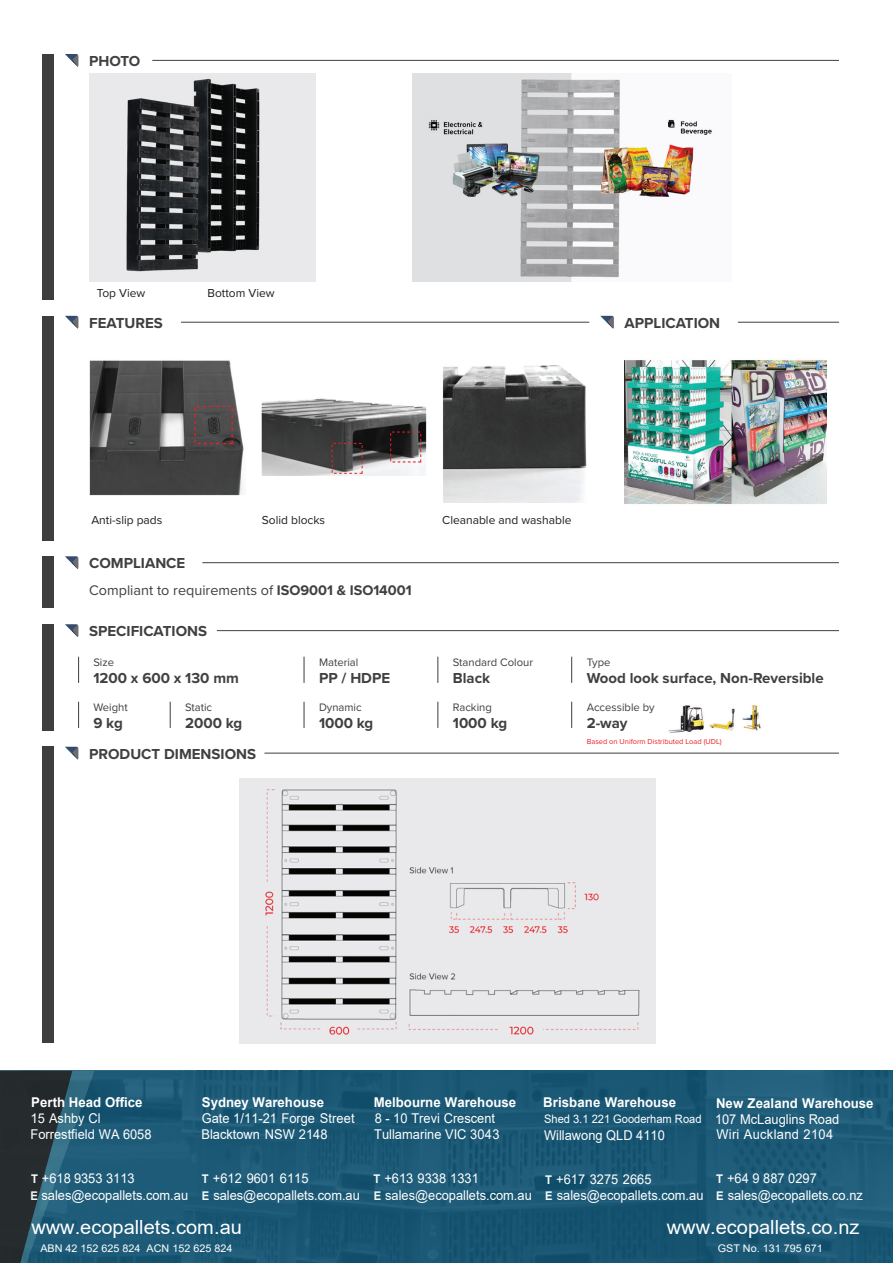
<style>
.page{position:relative;width:893px;height:1263px;background:#fff}
.page>*{position:absolute;margin:0;border:0;box-sizing:border-box;transform-origin:0 0}
.t1{font:19.5px "Arial";color:#fff}
.t2{font:700 15px "Proxima Nova";color:#413f41}
.t3{font:14.4px "Proxima Nova";color:#413f41}
.t4{font:13.5px/16.2px "Arial";color:#fff;scale:.95 1}
.t5{font:700 13.5px "Arial";color:#fff}
.t6{font:13.5px/16.2px "Arial";color:#fff}
.t7{font:12px "Proxima Nova";color:#211d1e}
.t8{font:11.7px "Arial";color:#fff;scale:.95 1}
.t9{font:11.25px "Proxima Nova";color:#413f41}
.t10{font:10.5px "Arial";color:#fff}
.t11{font:7.5px "Proxima Nova";color:#ed1f26}
.s1{font-weight:700}
.s2{font-weight:700;font-size:12px;color:#f6fbfb}
.s3{font-weight:700;font-size:12px;color:#f1f9fa}
.s4{font-weight:700;font-size:12px;color:#f5fafd}
.s5{font-weight:700;font-size:12px;color:#f2faf8}
.s6{font-weight:700;font-size:12px;color:#f3faf7}
</style>
<div class="page">
<svg style="left:94px;top:1071px;width:217px;height:192px;background:#1b5976"></svg>
<svg style="left:0;top:1071px;width:94px;height:192px;background:#244654"></svg>
<div style="left:311px;top:1071px;width:582px;height:192px;background:#1a5875"></div>
<div style="left:42px;top:54px;width:12px;height:246px;background:#3e3e3f"></div>
<div style="left:42px;top:556px;width:12px;height:52px;background:#3e3e3f"></div>
<div style="left:42px;top:316px;width:12px;height:224px;background:#3e3e3f"></div>
<svg style="left:65px;top:54px;width:13px;height:13px"></svg>
<hr style="left:152px;top:60px;width:687px;height:1px;background:#413f41">
<svg style="left:65px;top:316px;width:13px;height:13px"></svg>
<hr style="left:181px;top:322px;width:408px;height:1px;background:#413f41">
<svg style="left:65px;top:556px;width:13px;height:13px"></svg>
<hr style="left:202px;top:562px;width:637px;height:1px;background:#413f41">
<img style="left:669px;top:705px;width:92px;height:28px">
<svg style="left:600px;top:316px;width:14px;height:13px"></svg>
<hr style="left:738px;top:322px;width:101px;height:1px;background:#413f41">
<div style="left:42px;top:624px;width:12px;height:107px;background:#3e3e3f"></div>
<svg style="left:65px;top:624px;width:13px;height:13px"></svg>
<hr style="left:217px;top:630px;width:622px;height:1px;background:#413f41">
<svg style="left:78px;top:657px;width:1px;height:26px"></svg>
<svg style="left:304px;top:657px;width:1px;height:26px"></svg>
<svg style="left:437px;top:657px;width:1px;height:26px"></svg>
<svg style="left:571px;top:657px;width:1px;height:26px"></svg>
<svg style="left:304px;top:702px;width:1px;height:26px"></svg>
<svg style="left:437px;top:702px;width:1px;height:26px"></svg>
<svg style="left:571px;top:702px;width:1px;height:26px"></svg>
<div style="left:42px;top:747px;width:12px;height:296px;background:#3e3e3f"></div>
<svg style="left:65px;top:747px;width:13px;height:12px"></svg>
<hr style="left:264px;top:753px;width:575px;height:1px;background:#413f41">
<img style="left:239px;top:778px;width:417px;height:265px">
<img style="left:89px;top:73px;width:226px;height:208px">
<img style="left:90px;top:360px;width:154px;height:136px">
<img style="left:262px;top:398px;width:164px;height:78px">
<img style="left:442px;top:365px;width:145px;height:138px">
<img style="left:412px;top:73px;width:301px;height:208px">
<img style="left:625px;top:360px;width:202px;height:144px">
<svg style="left:78px;top:702px;width:1px;height:26px"></svg>
<svg style="left:170px;top:702px;width:1px;height:26px"></svg>
<p class="t2" style="left:89px;top:50px;width:53px">PHOTO</p>
<p class="t7" style="left:97px;top:284px;width:50px">Top View</p>
<p class="t7" style="left:207px;top:284px;width:69px">Bottom View</p>
<p class="t2" style="left:89px;top:311px;width:75px">FEATURES</p>
<p class="t2" style="left:624px;top:311px;width:97px">APPLICATION</p>
<p class="t7" style="left:91px;top:511px;width:72px">Anti-slip pads</p>
<p class="t7" style="left:262px;top:511px;width:65px">Solid blocks</p>
<p class="t7" style="left:442px;top:511px;width:131px">Cleanable and washable</p>
<p class="t2" style="left:89px;top:552px;width:98px">COMPLIANCE</p>
<p class="t3" style="left:89px;top:579px;width:324px">Compliant to requirements of <span class="s1">ISO9001 &amp; ISO14001</span></p>
<p class="t2" style="left:89px;top:620px;width:119px">SPECIFICATIONS</p>
<p class="t2" style="left:93px;top:667px;width:147px">1200 x 600 x 130 mm</p>
<p class="t9" style="left:93px;top:653px;width:22px">Size</p>
<p class="t9" style="left:319px;top:653px;width:41px">Material</p>
<p class="t2" style="left:319px;top:667px;width:73px">PP / HDPE</p>
<p class="t9" style="left:453px;top:653px;width:82px">Standard Colour</p>
<p class="t2" style="left:453px;top:667px;width:39px">Black</p>
<p class="t9" style="left:93px;top:698px;width:36px">Weight</p>
<p class="t2" style="left:93px;top:712px;width:31px">9 kg</p>
<p class="t9" style="left:185px;top:698px;width:29px">Static</p>
<p class="t2" style="left:185px;top:712px;width:59px">2000 kg</p>
<p class="t9" style="left:319px;top:698px;width:44px">Dynamic</p>
<p class="t9" style="left:453px;top:698px;width:41px">Racking</p>
<p class="t2" style="left:453px;top:712px;width:56px">1000 kg</p>
<p class="t2" style="left:319px;top:712px;width:56px">1000 kg</p>
<p class="t2" style="left:89px;top:742px;width:168px">PRODUCT DIMENSIONS</p>
<p class="t9" style="left:587px;top:653px;width:25px">Type</p>
<p class="t2" style="left:587px;top:667px;width:239px">Wood look surface, Non-Reversible</p>
<p class="t9" style="left:587px;top:698px;width:70px">Accessible by</p>
<p class="t2" style="left:587px;top:712px;width:42px">2-way</p>
<p class="t11" style="left:587px;top:736px;width:137px">Based on Uniform Distributed Load (UDL)</p>
<p class="t5" style="left:31px;top:1093px;width:113px">Perth Head Office</p>
<p class="t6" style="left:31px;top:1110px;width:123px">15 Ashby Cl<br>Forrestfield WA 6058</p>
<p class="t4" style="left:31px;top:1170px;width:167px"><span class="s2">T</span> +618 9353 3113<br><span class="s3">E</span> sales@ecopallets.com.au</p>
<p class="t5" style="left:202px;top:1093px;width:124px">Sydney Warehouse</p>
<p class="t4" style="left:202px;top:1110px;width:163px">Gate 1 /11-21 Forge Street<br>Blacktown NSW 2148</p>
<p class="t4" style="left:202px;top:1170px;width:114px"><span class="s4">T</span> +612 9601 6115</p>
<p class="t5" style="left:374px;top:1093px;width:144px">Melbourne Warehouse</p>
<p class="t4" style="left:374px;top:1110px;width:133px">8 - 1 0 Trevi Crescent<br>Tullamarine VIC 3043</p>
<p class="t4" style="left:202px;top:1170px;width:349px;text-indent:171px"><span class="s5">T</span> +613 9338 1331<br><span class="s4">E</span> sales@ecopallets.com.au <span class="s6">E</span> sales@ecopallets.com.au</p>
<h1 class="t1" style="left:31px;top:1214px;width:212px">www.ecopallets.com.au</h1>
<p class="t5" style="left:543px;top:1093px;width:134px">Brisbane Warehouse</p>
<p class="t8" style="left:544px;top:1111px;width:167px">Shed 3.1 221 Gooderham Road</p>
<p class="t4" style="left:544px;top:1127px;width:129px">Willawong QLD 4110</p>
<p class="t4" style="left:545px;top:1170px;width:168px"><span class="s2">T</span> +617 3275 2665<br><span class="s4">E</span> sales@ecopallets.com.au</p>
<p class="t5" style="left:716px;top:1093px;width:159px">New Zealand Warehouse</p>
<p class="t4" style="left:715px;top:1111px;width:132px">107 McLauglins Road<br>Wiri Auckland 2104</p>
<p class="t4" style="left:716px;top:1170px;width:156px"><span class="s2">T</span> +64 9 887 0297<br><span class="s4">E</span> sales@ecopallets.co.nz</p>
<h1 class="t1" style="left:667px;top:1214px;width:194px">www.ecopallets.co.nz</h1>
<p class="t10" style="left:40px;top:1241px;width:193px">ABN 42 152 625 824 ACN 152 625 824</p>
<p class="t10" style="left:718px;top:1241px;width:106px">GST No. 131 795 671</p>
</div>
